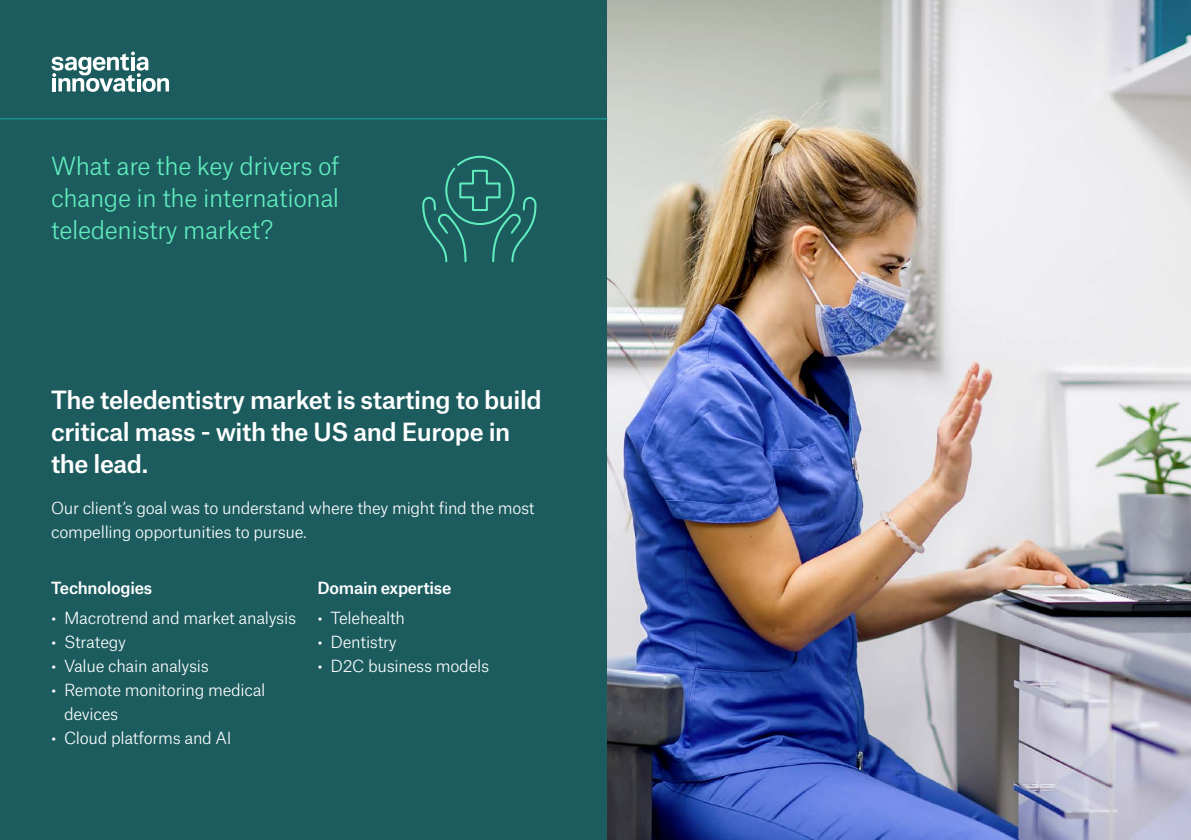
<style>
.page{position:relative;width:1191px;height:840px;background:#fff}
.page>*{position:absolute;margin:0;border:0;box-sizing:border-box;transform-origin:0 0}
.t1{font:500 24px/32px "Atlas Grotesk";letter-spacing:-.02em;color:#fff}
.t2{font:300 24px/32px "Atlas Grotesk";letter-spacing:-.02em;color:#61ecbd;text-align:justify}
.t3{font:300 16px/24px "Atlas Grotesk";letter-spacing:-.02em;color:#fff}
.t4{font:500 16px "Atlas Grotesk";letter-spacing:-.02em;color:#fff}
</style>
<div class="page">
<div style="left:0;top:0;width:607px;height:839px;background:#1c5c5f"></div>
<img style="left:607px;top:0;width:584px;height:839px">
<svg style="left:52px;top:52px;width:117px;height:40px"></svg>
<hr style="left:0;top:118px;width:607px;height:1px;background:#16aca7">
<svg style="left:422px;top:155px;width:115px;height:107px"></svg>
<h1 class="t2" style="left:51px;top:147px;width:290px">What are the key drivers of change in the international teledenistry market?</h1>
<h1 class="t1" style="left:51px;top:381px;width:492px">The teledentistry market is starting to build critical mass - with the US and Europe in the lead.</h1>
<p class="t3" style="left:51px;top:494px;width:485px">Our client’s goal was to understand where they might find the most compelling opportunities to pursue.</p>
<p class="t4" style="left:51px;top:575px;width:103px">Technologies</p>
<p class="t3" style="left:51px;top:604px;width:247px">• Macrotrend and market analysis</p>
<p class="t3" style="left:51px;top:628px;width:77px">• Strategy</p>
<p class="t3" style="left:51px;top:652px;width:159px">• Value chain analysis</p>
<p class="t3" style="left:64px;top:676px;width:203px;text-indent:-13px">• Remote monitoring medical devices</p>
<p class="t3" style="left:51px;top:724px;width:182px">• Cloud platforms and AI</p>
<p class="t4" style="left:317px;top:575px;width:135px">Domain expertise</p>
<p class="t3" style="left:317px;top:604px;width:89px">• Telehealth</p>
<p class="t3" style="left:317px;top:628px;width:81px">• Dentistry</p>
<p class="t3" style="left:317px;top:652px;width:173px">• D2C business models</p>
</div>
